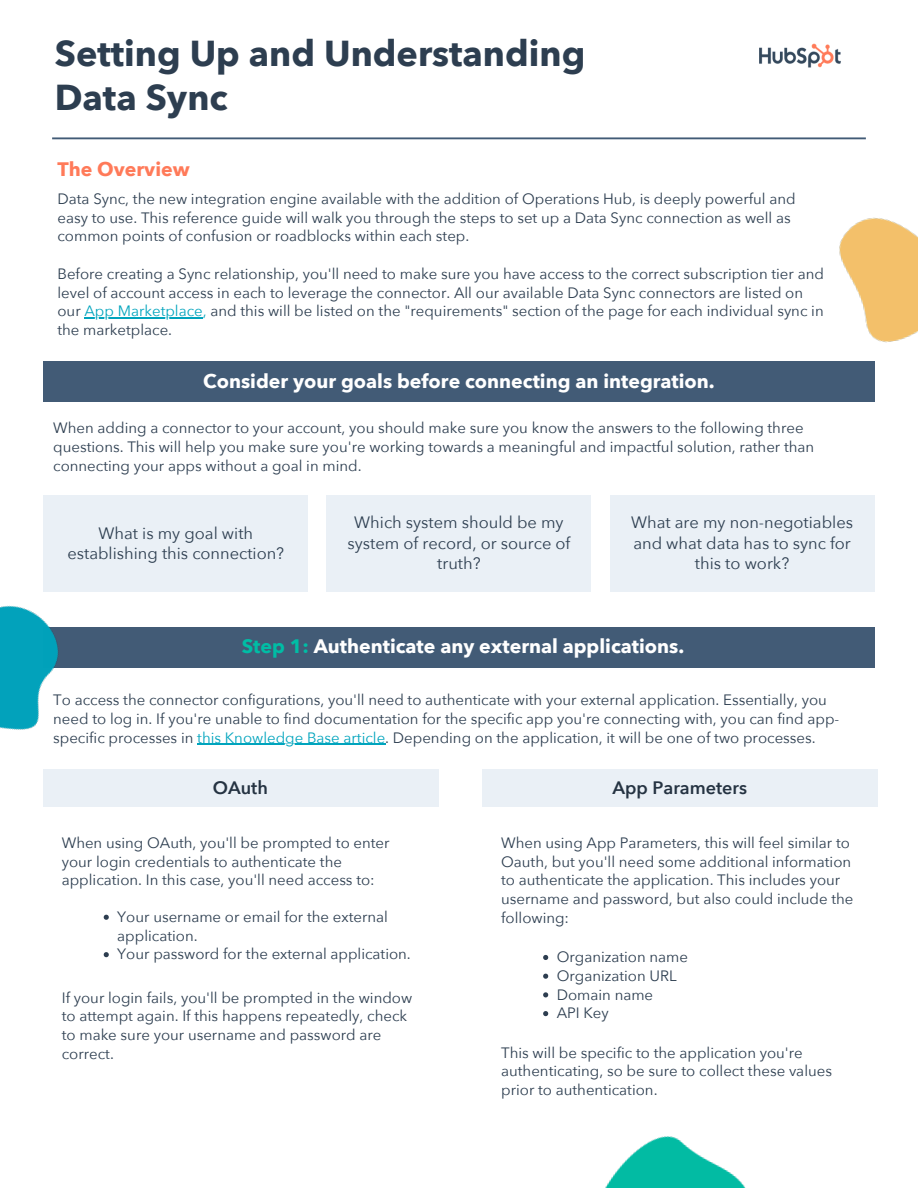
<style>
.page{position:relative;width:918px;height:1188px;background:#fff}
.page>*{position:absolute;margin:0;border:0;box-sizing:border-box;transform-origin:0 0}
.t1{font:700 36px/44.2px "Avenir Next";color:#2d3e50}
.t2{font:700 19.5px "Avenir Next";color:#fff}
.t3{font:700 19.5px "Avenir Next";color:#ff7a59}
.t4{font:600 18px "Avenir Next";color:#253342}
.t5{font:16.5px/20.2px "Avenir Next";color:#2d3e50;text-align:center}
.t6{font:15px/18.8px "Avenir Next";color:#2d3e50}
.s1{color:#00a4bd}
.s2{color:#00bda5}
</style>
<div class="page">
<img style="left:759px;top:43px;width:82px;height:25px">
<svg style="left:52px;top:137px;width:814px;height:2px;background:#6c7f94"></svg>
<hr style="left:84px;top:317px;width:119px;height:2px;background:#00a4bd">
<div style="left:43px;top:627px;width:832px;height:40px;background:#425b76"></div>
<img style="left:0;top:605px;width:99px;height:125px">
<img style="left:839px;top:217px;width:79px;height:126px">
<div style="left:43px;top:770px;width:395px;height:37px;background:#eaf0f6"></div>
<div style="left:482px;top:770px;width:395px;height:37px;background:#eaf0f6"></div>
<svg style="left:104px;top:915px;width:5px;height:5px"></svg>
<svg style="left:104px;top:952px;width:5px;height:5px"></svg>
<svg style="left:543px;top:955px;width:5px;height:5px"></svg>
<svg style="left:543px;top:974px;width:5px;height:5px"></svg>
<svg style="left:543px;top:992px;width:5px;height:5px"></svg>
<svg style="left:543px;top:1011px;width:5px;height:5px"></svg>
<div style="left:43px;top:362px;width:832px;height:40px;background:#425b76"></div>
<hr style="left:197px;top:744px;width:188px;height:1px;background:#00a4bd">
<div style="left:610px;top:495px;width:264px;height:97px;background:#eaf0f6"></div>
<div style="left:326px;top:495px;width:265px;height:97px;background:#eaf0f6"></div>
<div style="left:43px;top:495px;width:265px;height:97px;background:#eaf0f6"></div>
<img style="left:605px;top:1136px;width:141px;height:52px">
<p class="t1" style="left:55px;top:32px;width:532px">Setting Up and Understanding<br>Data Sync</p>
<p class="t3" style="left:57px;top:157px;width:134px">The Overview</p>
<p class="t6" style="left:57px;top:190px;width:740px">Data Sync, the new integration engine available with the addition of Operations Hub, is deeply powerful and easy to use. This reference guide will walk you through the steps to set up a Data Sync connection as well as common points of confusion or roadblocks within each step.</p>
<p class="t6" style="left:57px;top:265px;width:768px">Before creating a Sync relationship, you'll need to make sure you have access to the correct subscription tier and level of account access in each to leverage the connector. All our available Data Sync connectors are listed on our <span class="s1">App Marketplace,</span> and this will be listed on the "requirements" section of the page for each individual sync in the marketplace.</p>
<p class="t2" style="left:203px;top:368px;width:513px">Consider your goals before connecting an integration.</p>
<p class="t6" style="left:53px;top:419px;width:763px">When adding a connector to your account, you should make sure you know the answers to the following three questions. This will help you make sure you're working towards a meaningful and impactful solution, rather than connecting your apps without a goal in mind.</p>
<p class="t5" style="left:67px;top:523px;width:218px">What is my goal with establishing this connection?</p>
<p class="t5" style="left:348px;top:513px;width:224px">Which system should be my system of record, or source of truth?</p>
<p class="t5" style="left:631px;top:513px;width:223px">What are my non-negotiables and what data has to sync for this to work?</p>
<p class="t2" style="left:242px;top:634px;width:444px"><span class="s2">Step 1:</span> Authenticate any external applications.</p>
<p class="t6" style="left:53px;top:691px;width:788px">To access the connector configurations, you'll need to authenticate with your external application. Essentially, you need to log in. If you're unable to find documentation for the specific app you're connecting with, you can find app&shy;specific processes in <span class="s1">this Knowledge Base article</span>. Depending on the application, it will be one of two processes.</p>
<p class="t4" style="left:213px;top:776px;width:57px">OAuth</p>
<p class="t4" style="left:612px;top:776px;width:136px">App Parameters</p>
<p class="t6" style="left:62px;top:834px;width:329px">When using OAuth, you'll be prompted to enter your login credentials to authenticate the application. In this case, you'll need access to:</p>
<p class="t6" style="left:501px;top:834px;width:354px">When using App Parameters, this will feel similar to Oauth, but you'll need some additional information to authenticate the application. This includes your username and password, but also could include the</p>
<p class="t6" style="left:117px;top:908px;width:272px">Your username or email for the external</p>
<p class="t6" style="left:501px;top:909px;width:69px">following:</p>
<p class="t6" style="left:117px;top:927px;width:82px">application.</p>
<p class="t6" style="left:117px;top:945px;width:295px">Your password for the external application.</p>
<p class="t6" style="left:62px;top:988px;width:352px">If your login fails, you'll be prompted in the window to attempt again. If this happens repeatedly, check to make sure your username and password are correct.</p>
<p class="t6" style="left:557px;top:948px;width:133px">Organization name</p>
<p class="t6" style="left:557px;top:967px;width:122px">Organization URL</p>
<p class="t6" style="left:557px;top:986px;width:98px">Domain name</p>
<p class="t6" style="left:557px;top:1004px;width:54px">API Key</p>
<p class="t6" style="left:501px;top:1044px;width:332px">This will be specific to the application you're authenticating, so be sure to collect these values prior to authentication.</p>
</div>
